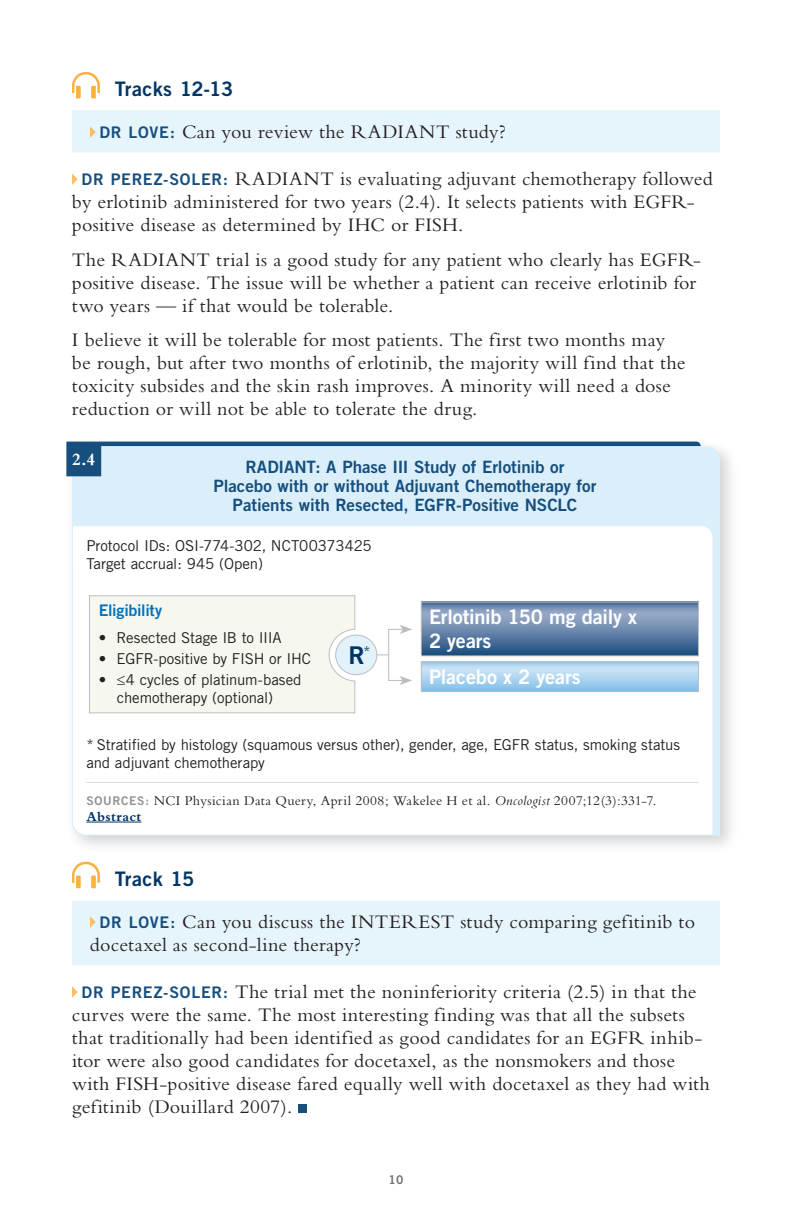
<style>
.page{position:relative;width:792px;height:1224px;background:#fff}
.page>*{position:absolute;margin:0;border:0;box-sizing:border-box;transform-origin:0 0}
.t1{font:24.4px "Trade Gothic LT Std Bd 2";color:#003667}
.t2{font:20px/23px "Bembo RTP Std";letter-spacing:.01em;color:#231f20}
.t3{font:20px/24px "Trade Gothic LT Std Bd 2";letter-spacing:-.01em;color:#fff}
.t4{font:20px "Trade Gothic LT Std Bd 2";letter-spacing:.005em;color:#003667}
.t5{font:700 18px "Bembo RTP Std";color:#fff}
.t6{font:17px/19px "Trade Gothic LT Std Bd 2";color:#164f7e;text-align:center}
.t7{font:16px "Trade Gothic LT Std Bd 2";letter-spacing:-.015em;color:#0072bc}
.t8{font:15px/18px "Trade Gothic LT Std";letter-spacing:-.005em;color:#231f20}
.t9{font:15px "Trade Gothic LT Std";color:#003667}
.t10{font:14px/16px "Bembo RTP Std";letter-spacing:.025em;color:#231f20}
.t11{font:12px "Trade Gothic LT Std Bd 2";color:#717074}
.s1{font-family:"Trade Gothic LT Std Bd 2";font-size:16px;color:#164f7e}
.s2{font-family:"Trade Gothic LT Std Bd 2";font-size:12px;color:#919295}
.s3{font-style:italic}
.s4{font-weight:700;color:#003667}
</style>
<div class="page">
<div style="left:63px;top:438px;width:677px;height:418px;background:#231f20;opacity:.2"></div>
<svg style="left:72px;top:446px;width:648px;height:389px"></svg>
<svg style="left:66px;top:442px;width:635px;height:34px;background:#b9d4e5"></svg>
<div style="left:72px;top:110px;width:648px;height:42px;background:#e6f4fb"></div>
<svg style="left:72px;top:72px;width:28px;height:26px"></svg>
<svg style="left:90px;top:126px;width:6px;height:12px"></svg>
<svg style="left:72px;top:173px;width:6px;height:12px"></svg>
<div style="left:72px;top:901px;width:648px;height:64px;background:#e6f4fb"></div>
<svg style="left:72px;top:862px;width:28px;height:26px"></svg>
<svg style="left:90px;top:916px;width:6px;height:12px"></svg>
<svg style="left:72px;top:986px;width:6px;height:12px"></svg>
<div style="left:298px;top:1104px;width:9px;height:9px;background:#164f7e"></div>
<svg style="left:423px;top:663px;width:274px;height:27px;background:#abd3ef"></svg>
<svg style="left:423px;top:604px;width:274px;height:50px;background:#6482a9"></svg>
<div style="left:388px;top:629px;width:15px;height:52px;border:1px solid #bcbdc0"></div>
<svg style="left:400px;top:625px;width:12px;height:9px"></svg>
<svg style="left:400px;top:676px;width:12px;height:9px"></svg>
<div style="left:421px;top:602px;width:278px;height:54px;border:1px solid #bcbdc0"></div>
<div style="left:421px;top:661px;width:278px;height:31px;border:1px solid #bcbdc0"></div>
<div style="left:88px;top:595px;width:268px;height:119px;background:#f6f8f0"></div>
<div style="left:336px;top:635px;width:41px;height:40px;background:#e1f2fb;border-radius:50%"></div>
<div style="left:335px;top:635px;width:42px;height:40px;border:1px solid #bcbdc0;border-radius:50%"></div>
<hr style="left:86px;top:782px;width:612px;height:1px;background:#dcdddf">
<hr style="left:86px;top:822px;width:55px;height:1px;background:#003667">
<p class="t4" style="left:115px;top:76px;width:120px">Tracks 12-13</p>
<p class="t2" style="left:99px;top:120px;width:408px"><span class="s1">DR LOVE:</span> Can you review the RADIANT study?</p>
<p class="t2" style="left:72px;top:167px;width:642px;text-indent:10px"><span class="s1">DR PEREZ-SOLER:</span> RADIANT is evaluating adjuvant chemotherapy followed by erlotinib administered for two years (2.4). It selects patients with EGFR&shy;positive disease as determined by IHC or FISH.</p>
<p class="t2" style="left:72px;top:247px;width:631px">The RADIANT trial is a good study for any patient who clearly has EGFR&shy;positive disease. The issue will be whether a patient can receive erlotinib for two years — if that would be tolerable.</p>
<p class="t2" style="left:72px;top:328px;width:615px">I believe it will be tolerable for most patients. The first two months may be rough, but after two months of erlotinib, the majority will find that the toxicity subsides and the skin rash improves. A minority will need a dose reduction or will not be able to tolerate the drug.</p>
<p class="t5" style="left:72px;top:449px;width:25px">2.4</p>
<p class="t6" style="left:213px;top:457px;width:385px">RADIANT: A Phase III Study of Erlotinib or<br>Placebo with or without Adjuvant Chemotherapy for<br>Patients with Resected, EGFR-Positive NSCLC</p>
<p class="t8" style="left:86px;top:536px;width:287px">Protocol IDs: OSI-774-302, NCT00373425<br>Target accrual: 945 (Open)</p>
<p class="t7" style="left:99px;top:601px;width:65px">Eligibility</p>
<p class="t8" style="left:99px;top:629px;width:184px">• Resected Stage IB to IIIA</p>
<p class="t8" style="left:99px;top:649px;width:214px">• EGFR-positive by FISH or IHC</p>
<p class="t8" style="left:117px;top:670px;width:186px;text-indent:-18px">• ≤4 cycles of platinum-based chemotherapy (optional)</p>
<p class="t1" style="left:348px;top:640px;width:18px">R</p>
<p class="t9" style="left:363px;top:643px;width:9px">*</p>
<p class="t3" style="left:429px;top:605px;width:209px">Erlotinib 150 mg daily x<br>2 years</p>
<p class="t3" style="left:429px;top:664px;width:153px">Placebo x 2 years</p>
<p class="t8" style="left:86px;top:736px;width:595px">* Stratified by histology (squamous versus other), gender, age, EGFR status, smoking status and adjuvant chemotherapy</p>
<p class="t10" style="left:86px;top:792px;width:572px"><span class="s2">SOURCES:</span> NCI Physician Data Query, April 2008; Wakelee H et al. <span class="s3">Oncologist</span> 2007;12(3):331-7.<br><span class="s4">Abstract</span></p>
<p class="t4" style="left:115px;top:866px;width:81px">Track 15</p>
<p class="t2" style="left:90px;top:910px;width:607px;text-indent:10px"><span class="s1">DR LOVE:</span> Can you discuss the INTEREST study comparing gefitinib to docetaxel as second-line therapy?</p>
<p class="t2" style="left:72px;top:980px;width:639px;text-indent:10px"><span class="s1">DR PEREZ-SOLER:</span> The trial met the noninferiority criteria (2.5) in that the curves were the same. The most interesting finding was that all the subsets that traditionally had been identified as good candidates for an EGFR inhib&shy;itor were also good candidates for docetaxel, as the nonsmokers and those with FISH-positive disease fared equally well with docetaxel as they had with gefitinib (Douillard 2007).</p>
<p class="t11" style="left:389px;top:1172px;width:16px">10</p>
</div>
